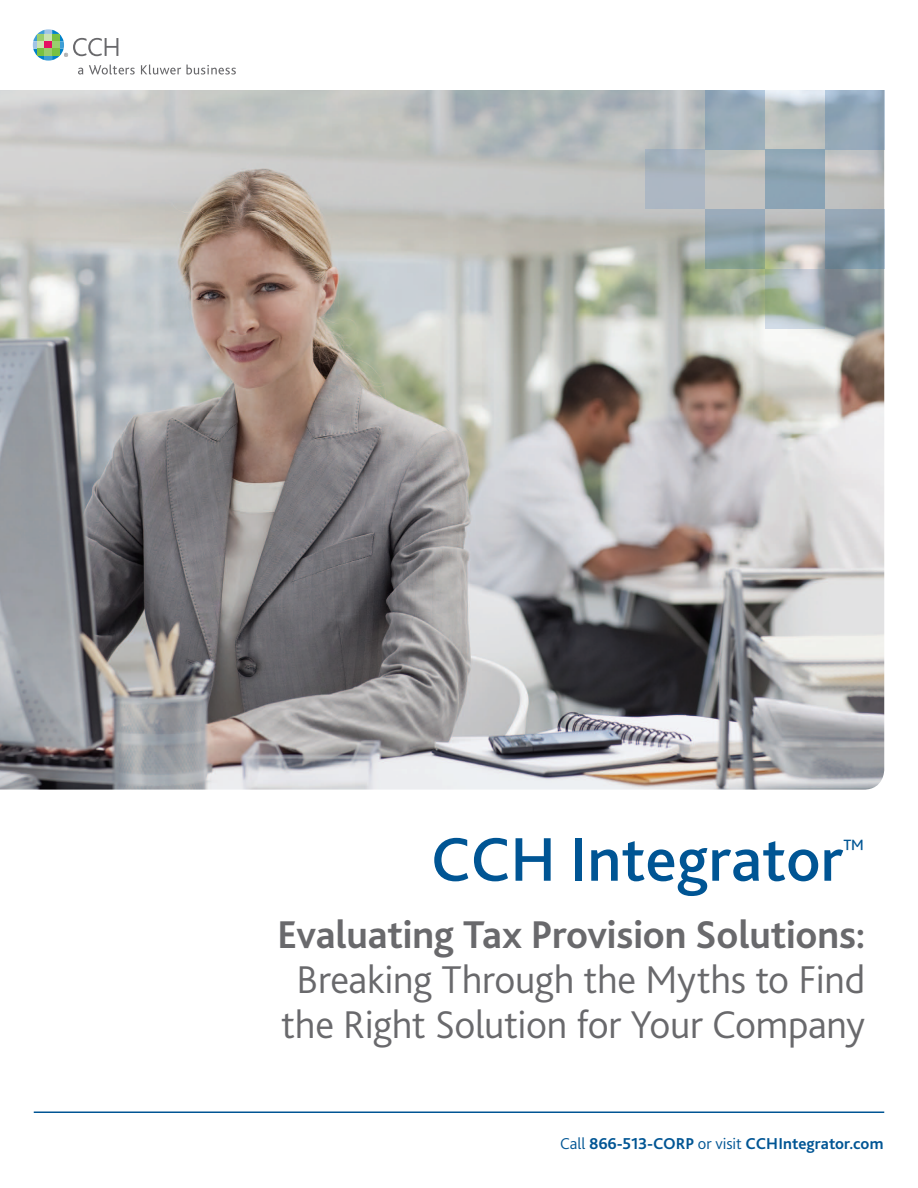
<style>
.page{position:relative;width:918px;height:1188px;background:#fff}
.page>*{position:absolute;margin:0;border:0;box-sizing:border-box;transform-origin:0 0}
.t1{font:500 64.5px "Bliss 2";color:#005594}
.t2{font:300 40.5px/45px "Bliss 2";letter-spacing:-.01em;color:#69696c;text-align:center}
.t3{font:300 26.25px "Bliss 2";color:#005594}
.t4{font:700 16.5px "Bliss 2";color:#005594}
.s1{font-weight:700}
.s2{font-weight:300}
</style>
<div class="page">
<img style="left:0;top:90px;width:884px;height:700px">
<svg style="left:141px;top:65px;width:95px;height:10px"></svg>
<svg style="left:33px;top:29px;width:102px;height:46px"></svg>
<hr style="left:34px;top:1112px;width:850px;height:1px;background:#005594">
<div style="left:765px;top:149px;width:60px;height:60px;background:#8ca4b5"></div>
<div style="left:646px;top:149px;width:59px;height:60px;background:linear-gradient(to right,#a8b3bf,#aab5c1)"></div>
<svg style="left:765px;top:269px;width:60px;height:60px;background:#aebbb4"></svg>
<div style="left:705px;top:90px;width:60px;height:59px;background:#95a9b8"></div>
<svg style="left:825px;top:90px;width:59px;height:59px;background:#93a8ba"></svg>
<svg style="left:705px;top:209px;width:60px;height:60px;background:#8fa4ab"></svg>
<svg style="left:825px;top:209px;width:60px;height:60px;background:#8499a7"></svg>
<p class="t1" style="left:431px;top:819px;width:414px">CCH Integrator</p>
<p class="t3" style="left:843px;top:832px;width:23px">™</p>
<p class="t2" style="left:277px;top:911px;width:590px"><span class="s1">Evaluating Tax Provision Solutions:<br></span>Breaking Through the Myths to Find the Right Solution for Your Company</p>
<p class="t4" style="left:560px;top:1133px;width:325px"><span class="s2">Call</span> 866-513-CORP <span class="s2">or visit</span> CCHIntegrator.com</p>
</div>
